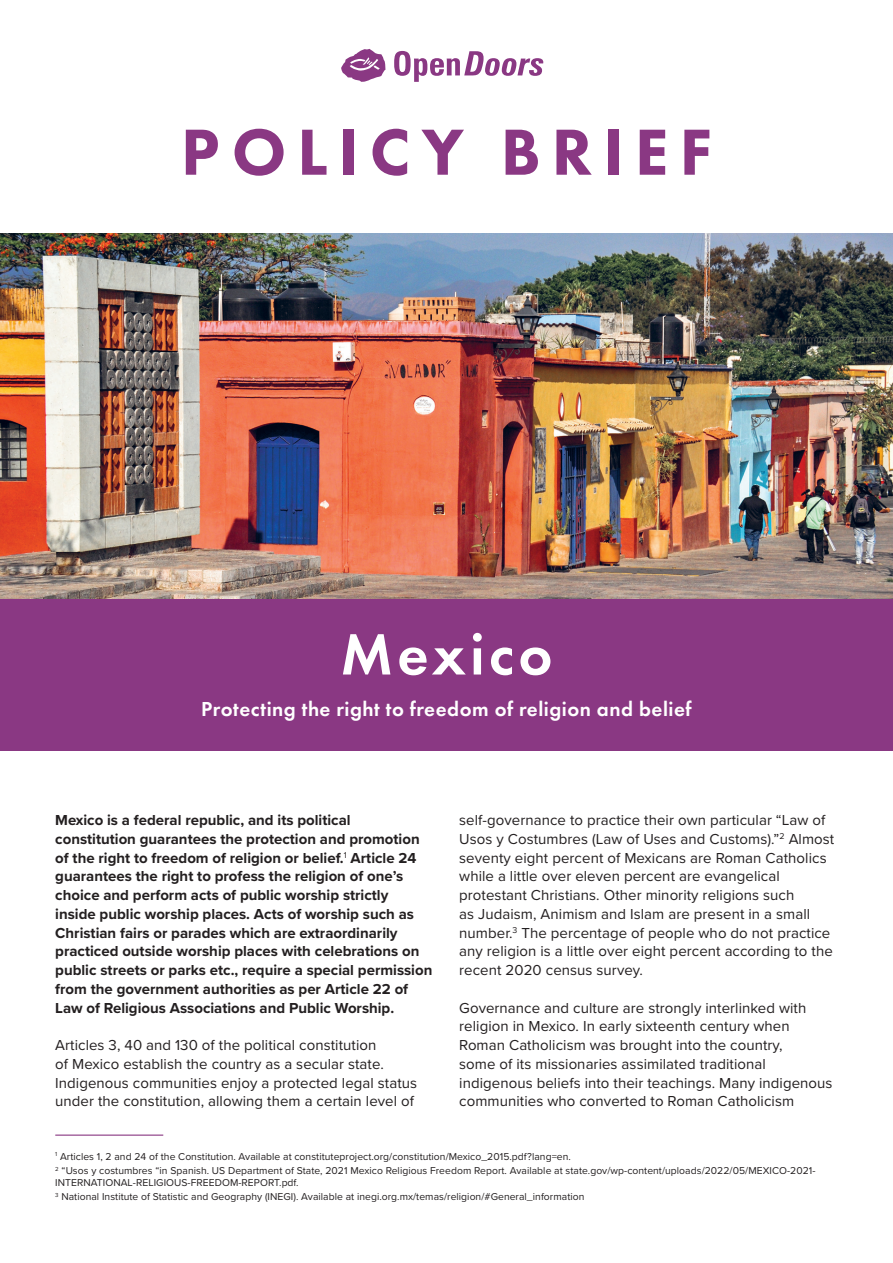
<style>
.page{position:relative;width:893px;height:1263px;background:#fff}
.page>*{position:absolute;margin:0;border:0;box-sizing:border-box;transform-origin:0 0}
.Heading{font:800 67.5px "Futura PT";letter-spacing:.16em;color:#8a3883}
.Country_title{font:600 60.45px "Futura PT";letter-spacing:.07em;color:#fff}
.Front_page_subtitle{font:600 21px "Futura PT";letter-spacing:.025em;color:#fff}
.Body_copy{font:15px/18.8px "Proxima Nova";letter-spacing:.005em;color:#231f20}
.Body_copy-2{font:700 15px/18.8px "Proxima Nova";color:#231f20}
.Footnote{font:10.35px/12px "Proxima Nova";letter-spacing:.005em;color:#231f20}
</style>
<div class="page">
<img style="left:0;top:234px;width:893px;height:365px">
<hr style="left:55px;top:1134px;width:108px;height:2px;background:#8a3883">
<svg style="left:341px;top:49px;width:45px;height:33px"></svg>
<svg style="left:394px;top:51px;width:149px;height:31px"></svg>
<div style="left:0;top:599px;width:893px;height:152px;background:#8a3883"></div>
<p class="Heading" style="left:181px;top:110px;width:533px">POLICY BRIEF</p>
<p class="Country_title" style="left:340px;top:616px;width:214px">Mexico</p>
<p class="Front_page_subtitle" style="left:201px;top:696px;width:492px">Protecting the right to freedom of religion and belief</p>
<p class="Body_copy-2" style="left:55px;top:810px;width:379px">Mexico is a federal republic, and its political constitution guarantees the protection and promotion of the right to freedom of religion or belief.<sup>1</sup> Article 24 guarantees the right to profess the religion of one’s choice and perform acts of public worship strictly inside public worship places. Acts of worship such as Christian fairs or parades which are extraordinarily practiced outside worship places with celebrations on public streets or parks etc., require a special permission from the government authorities as per Article 22 of Law of Religious Associations and Public Worship.</p>
<p class="Body_copy" style="left:55px;top:1035px;width:363px">Articles 3, 40 and 130 of the political constitution<br>of Mexico establish the country as a secular state.<br>Indigenous communities enjoy a protected legal status under the constitution, allowing them a certain level of</p>
<p class="Body_copy" style="left:459px;top:810px;width:377px">self-governance to practice their own particular “Law of Usos y Costumbres (Law of Uses and Customs).”<sup>2</sup> Almost seventy eight percent of Mexicans are Roman Catholics while a little over eleven percent are evangelical protestant Christians. Other minority religions such<br>as Judaism, Animism and Islam are present in a small number.<sup>3</sup> The percentage of people who do not practice any religion is a little over eight percent according to the recent 2020 census survey.</p>
<p class="Body_copy" style="left:459px;top:997px;width:375px">Governance and culture are strongly interlinked with religion in Mexico. In early sixteenth century when Roman Catholicism was brought into the country,<br>some of its missionaries assimilated traditional indigenous beliefs into their teachings. Many indigenous communities who converted to Roman Catholicism</p>
<p class="Footnote" style="left:55px;top:1150px;width:517px"><sup>1</sup> Articles 1, 2 and 24 of the Constitution. Available at constituteproject.org/constitution/Mexico_2015.pdf?lang=en.</p>
<p class="Footnote" style="left:55px;top:1164px;width:762px"><sup>2</sup> “Usos y costumbres “in Spanish. US Department of State, 2021 Mexico Religious Freedom Report. Available at state.gov/wp-content/uploads/2022/05/MEXICO-2021-<br>INTERNATIONAL-RELIGIOUS-FREEDOM-REPORT.pdf.</p>
<p class="Footnote" style="left:55px;top:1190px;width:531px"><sup>3</sup> National Institute of Statistic and Geography (INEGI). Available at inegi.org.mx/temas/religion/#General_information</p>
</div>
